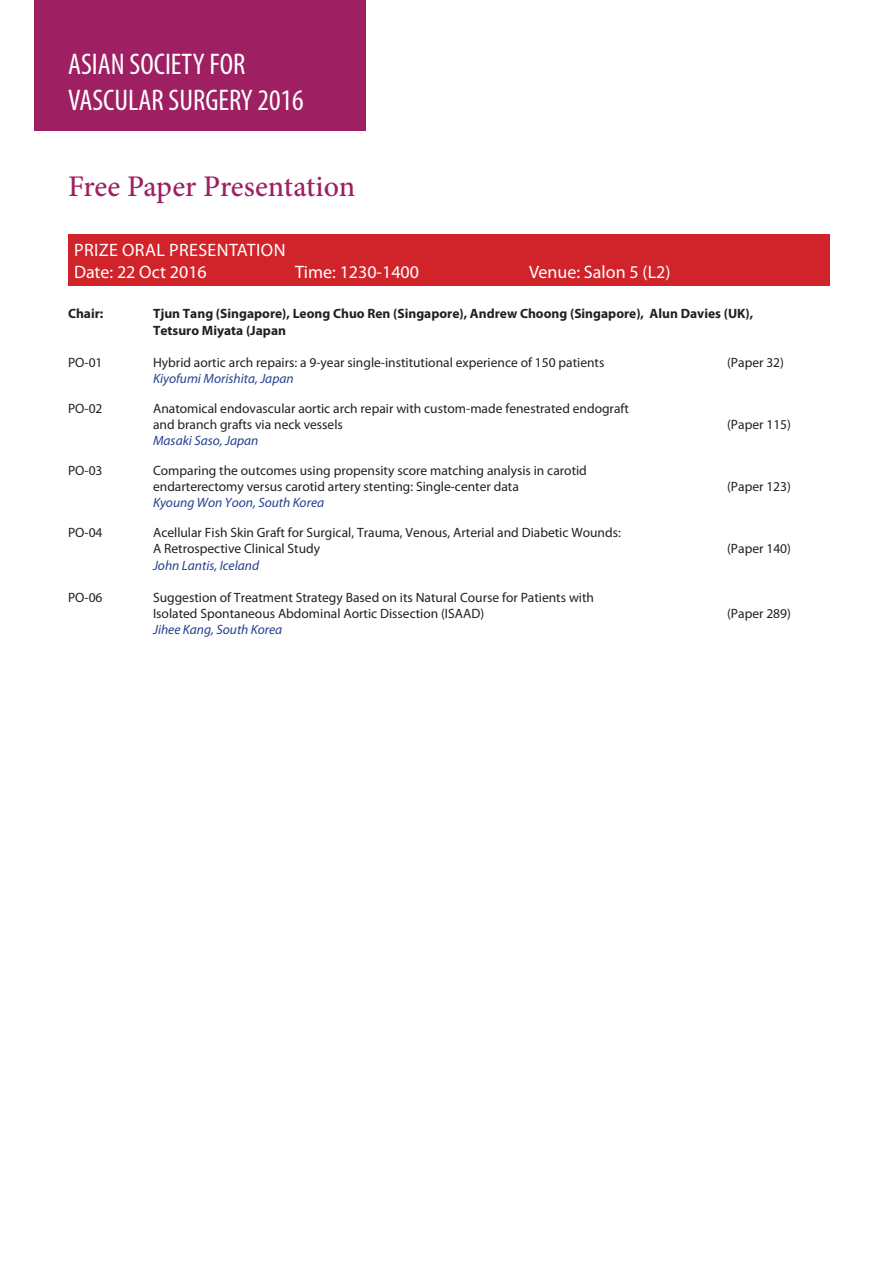
<style>
.page{position:relative;width:893px;height:1263px;background:#fff}
.page>*{position:absolute;margin:0;border:0;box-sizing:border-box;transform-origin:0 0}
.t1{font:condensed 30px/36px "Myriad Pro";color:#fff}
.t2{font:500 30px "Minion Pro";letter-spacing:-.005em;color:#9e1f62}
.t3{font:18px "Myriad Pro";color:#fff}
.t4{font:18px "Myriad Pro";letter-spacing:.02em;color:#fff}
.t5{font:13.5px/16.2px "Myriad Pro";color:#231f20}
.t6{font:700 13.5px/16.2px "Myriad Pro";color:#231f20}
.t7{font:italic 13.5px "Myriad Pro";color:#253f8e}
</style>
<div class="page">
<div style="left:34px;top:0;width:332px;height:131px;background:#9e1f62"></div>
<div style="left:68px;top:235px;width:761px;height:51px;background:#d1232a"></div>
<h1 class="t1" style="left:68px;top:45px;width:237px">ASIAN SOCIETY FOR<br>VASCULAR SURGERY 2016</h1>
<p class="t2" style="left:68px;top:166px;width:289px">Free Paper Presentation</p>
<p class="t4" style="left:74px;top:239px;width:213px">PRIZE ORAL PRESENTATION</p>
<p class="t3" style="left:74px;top:261px;width:134px">Date: 22 Oct 2016</p>
<p class="t3" style="left:295px;top:261px;width:125px">Time: 1230-1400</p>
<p class="t3" style="left:529px;top:261px;width:143px">Venue: Salon 5 (L2)</p>
<p class="t6" style="left:68px;top:305px;width:37px">Chair:</p>
<p class="t6" style="left:153px;top:305px;width:602px">Tjun Tang (Singapore), Leong Chuo Ren (Singapore), Andrew Choong (Singapore), Alun Davies (UK),<br>Tetsuro Miyata (Japan</p>
<p class="t5" style="left:68px;top:354px;width:36px">PO-01</p>
<p class="t5" style="left:153px;top:354px;width:453px">Hybrid aortic arch repairs: a 9-year single-institutional experience of 150 patients</p>
<p class="t5" style="left:727px;top:354px;width:58px">(Paper 32)</p>
<p class="t7" style="left:153px;top:370px;width:142px">Kiyofumi Morishita, Japan</p>
<p class="t5" style="left:68px;top:400px;width:36px">PO-02</p>
<p class="t5" style="left:153px;top:400px;width:477px">Anatomical endovascular aortic arch repair with custom-made fenestrated endograft and branch grafts via neck vessels</p>
<p class="t5" style="left:727px;top:416px;width:65px">(Paper 115)</p>
<p class="t7" style="left:153px;top:432px;width:107px">Masaki Saso, Japan</p>
<p class="t5" style="left:68px;top:462px;width:36px">PO-03</p>
<p class="t5" style="left:153px;top:462px;width:435px">Comparing the outcomes using propensity score matching analysis in carotid</p>
<p class="t5" style="left:153px;top:478px;width:367px">endarterectomy versus carotid artery stenting: Single-center data</p>
<p class="t5" style="left:727px;top:478px;width:65px">(Paper 123)</p>
<p class="t7" style="left:153px;top:495px;width:173px">Kyoung Won Yoon, South Korea</p>
<p class="t5" style="left:68px;top:524px;width:36px">PO-04</p>
<p class="t5" style="left:153px;top:524px;width:469px">Acellular Fish Skin Graft for Surgical, Trauma, Venous, Arterial and Diabetic Wounds:<br>A Retrospective Clinical Study</p>
<p class="t5" style="left:727px;top:540px;width:65px">(Paper 140)</p>
<p class="t7" style="left:153px;top:557px;width:108px">John Lantis, Iceland</p>
<p class="t5" style="left:68px;top:589px;width:36px">PO-06</p>
<p class="t5" style="left:153px;top:589px;width:442px">Suggestion of Treatment Strategy Based on its Natural Course for Patients with</p>
<p class="t5" style="left:153px;top:605px;width:333px">Isolated Spontaneous Abdominal Aortic Dissection (ISAAD)</p>
<p class="t5" style="left:727px;top:605px;width:65px">(Paper 289)</p>
<p class="t7" style="left:153px;top:621px;width:131px">Jihee Kang, South Korea</p>
</div>
